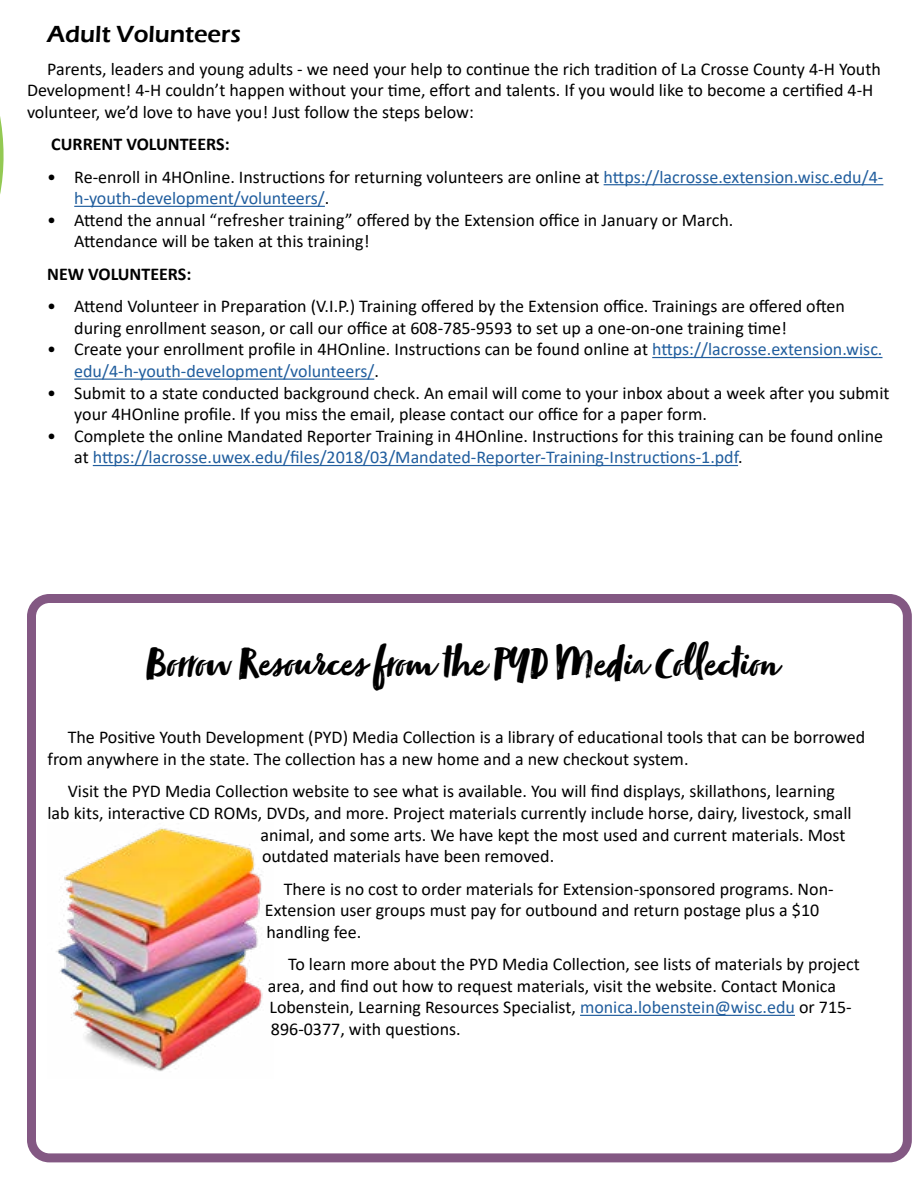
<style>
.page{position:relative;width:918px;height:1188px;background:#fff}
.page>*{position:absolute;margin:0;border:0;box-sizing:border-box;transform-origin:0 0}
.t1{font:45px "Zooja Pro";color:#000}
.t2{font:600 24px "Eras ITC";color:#000}
.t3{font:18px/21.6px "Calibri";color:#000}
.t4{font:18px/21.6px "Calibri";color:#215e9e}
.t5{font:700 18px "Calibri";color:#000}
.s1{color:#000}
.s2{color:#215e9e}
</style>
<div class="page">
<svg style="left:0;top:116px;width:4px;height:78px"></svg>
<hr style="left:604px;top:184px;width:279px;height:1px;background:#215e9e">
<hr style="left:74px;top:206px;width:251px;height:1px;background:#215e9e">
<hr style="left:652px;top:357px;width:231px;height:1px;background:#215e9e">
<hr style="left:74px;top:379px;width:300px;height:1px;background:#215e9e">
<hr style="left:93px;top:465px;width:645px;height:1px;background:#215e9e">
<hr style="left:580px;top:1015px;width:215px;height:1px;background:#215e9e">
<div style="left:27px;top:594px;width:885px;height:568px;border:9px solid #835883;border-radius:18px"></div>
<img style="left:56px;top:828px;width:207px;height:244px">
<h2 class="t2" style="left:47px;top:21px;width:195px">Adult Volunteers</h2>
<p class="t3" style="left:27px;top:57px;width:855px;text-indent:20px">Parents, leaders and young adults - we need your help to continue the rich tradition of La Crosse County 4-H Youth<br>Development! 4-H couldn’t happen without your time, effort and talents. If you would like to become a certified 4-H volunteer, we’d love to have you! Just follow the steps below:</p>
<p class="t5" style="left:51px;top:132px;width:180px">CURRENT VOLUNTEERS:</p>
<p class="t4" style="left:74px;top:165px;width:811px;text-indent:-27px"><span class="s1">• Re-enroll in 4HOnline. Instructions for returning volunteers are online at</span> https://lacrosse.extension.wisc.edu/4- h-youth-development/volunteers/<span class="s1">.</span></p>
<p class="t3" style="left:74px;top:209px;width:661px;text-indent:-27px">• Attend the annual “refresher training” offered by the Extension office in January or March.<br>Attendance will be taken at this training!</p>
<p class="t5" style="left:47px;top:261px;width:146px">NEW VOLUNTEERS:</p>
<p class="t3" style="left:74px;top:295px;width:772px;text-indent:-27px">• Attend Volunteer in Preparation (V.I.P.) Training offered by the Extension office. Trainings are offered often during enrollment season, or call our office at 608-785-9593 to set up a one-on-one training time!</p>
<p class="t3" style="left:74px;top:338px;width:810px;text-indent:-27px">• Create your enrollment profile in 4HOnline. Instructions can be found online at <span class="s2">https://lacrosse.extension.wisc. edu/4-h-youth-development/volunteers/</span>.</p>
<p class="t3" style="left:74px;top:381px;width:817px;text-indent:-27px">• Submit to a state conducted background check. An email will come to your inbox about a week after you submit your 4HOnline profile. If you miss the email, please contact our office for a paper form.</p>
<p class="t3" style="left:74px;top:425px;width:810px;text-indent:-27px">• Complete the online Mandated Reporter Training in 4HOnline. Instructions for this training can be found online at <span class="s2">https://lacrosse.uwex.edu/files/2018/03/Mandated-Reporter-Training-Instructions-1.pdf</span>.</p>
<h1 class="t1" style="left:146px;top:636px;width:633px">Borrow Resources from the PYD Media Collection</h1>
<p class="t3" style="left:48px;top:726px;width:819px;text-indent:20px">The Positive Youth Development (PYD) Media Collection is a library of educational tools that can be borrowed from anywhere in the state. The collection has a new home and a new checkout system.</p>
<p class="t3" style="left:68px;top:780px;width:769px">Visit the PYD Media Collection website to see what is available. You will find displays, skillathons, learning</p>
<p class="t3" style="left:48px;top:802px;width:806px">lab kits, interactive CD ROMs, DVDs, and more. Project materials currently include horse, dairy, livestock, small</p>
<p class="t3" style="left:261px;top:823px;width:587px">animal, and some arts. We have kept the most used and current materials. Most</p>
<p class="t3" style="left:262px;top:845px;width:294px">outdated materials have been removed.</p>
<p class="t3" style="left:265px;top:877px;width:570px;text-indent:19px">There is no cost to order materials for Extension-sponsored programs. Non-<br>Extension user groups must pay for outbound and return postage plus a $10 handling fee.</p>
<p class="t3" style="left:268px;top:953px;width:593px;text-indent:20px">To learn more about the PYD Media Collection, see lists of materials by project area, and find out how to request materials, visit the website. Contact Monica Lobenstein, Learning Resources Specialist, <span class="s2">monica.lobenstein@wisc.edu</span> or 715- 896-0377, with questions.</p>
</div>
